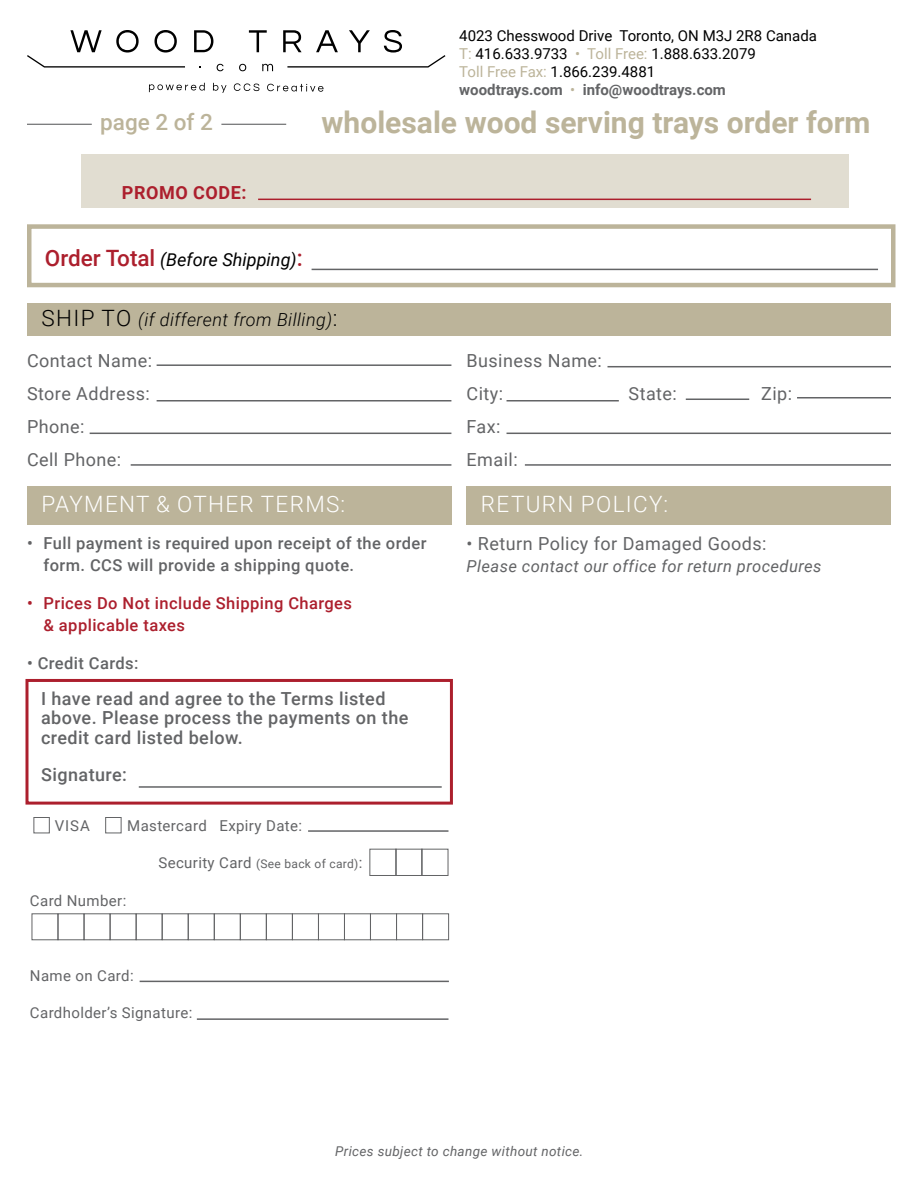
<style>
.page{position:relative;width:918px;height:1188px;background:#fff}
.page>*{position:absolute;margin:0;border:0;box-sizing:border-box;transform-origin:0 0}
.t1{font:700 30px "Roboto";color:#bcb49a}
.t2{font:300 22.5px "Roboto";letter-spacing:.06em;color:#fff}
.t3{font:500 22.5px "Roboto";color:#bcb49a}
.t4{font:18px/33px "Roboto";letter-spacing:.025em;color:#636466}
.t5{font:500 18px/19.5px "Roboto";letter-spacing:.025em;color:#636466}
.t6{font:italic 300 18px "Roboto";letter-spacing:.025em;color:#000}
.t7{font:italic 18px "Roboto";color:#000}
.t8{font:700 18px "Roboto";letter-spacing:.035em;color:#ac1f2d}
.t9{font:500 16.5px/22.5px "Roboto";letter-spacing:.025em;color:#636466}
.t10{font:500 16.5px/22.5px "Roboto";letter-spacing:.025em;color:#ac1f2d}
.t11{font:italic 16.5px "Roboto";letter-spacing:.025em;color:#636466}
.t12{font:15px/18px "Roboto";color:#000}
.t13{font:15px "Roboto";letter-spacing:.025em;color:#636466}
.t14{font:italic 13.5px "Roboto";letter-spacing:.025em;color:#636466}
.t15{font:12px "Roboto";letter-spacing:.025em;color:#636466}
.s1{color:#bcb49a}
.s2{font-weight:700;color:#636466}
.s3{font-weight:500;font-style:normal;font-size:22.5px;color:#ac1f2d}
.s4{font-style:normal;font-size:22.5px}
.s5{font-size:15px}
</style>
<div class="page">
<div style="left:34px;top:817px;width:16px;height:16px;border:1px solid #636466"></div>
<div style="left:105px;top:817px;width:17px;height:16px;border:1px solid #636466"></div>
<hr style="left:308px;top:830px;width:140px;height:2px;background:#636466">
<div style="left:369px;top:849px;width:28px;height:27px;border:1px solid #636466"></div>
<div style="left:395px;top:849px;width:28px;height:27px;border:1px solid #636466"></div>
<div style="left:421px;top:849px;width:27px;height:27px;border:1px solid #636466"></div>
<div style="left:32px;top:913px;width:26px;height:27px;border:1px solid #636466"></div>
<div style="left:58px;top:913px;width:26px;height:27px;border:1px solid #636466"></div>
<div style="left:84px;top:913px;width:27px;height:27px;border:1px solid #636466"></div>
<div style="left:110px;top:913px;width:27px;height:27px;border:1px solid #636466"></div>
<div style="left:136px;top:913px;width:27px;height:27px;border:1px solid #636466"></div>
<div style="left:162px;top:913px;width:27px;height:27px;border:1px solid #636466"></div>
<div style="left:188px;top:913px;width:27px;height:27px;border:1px solid #636466"></div>
<div style="left:214px;top:913px;width:27px;height:27px;border:1px solid #636466"></div>
<div style="left:240px;top:913px;width:27px;height:27px;border:1px solid #636466"></div>
<div style="left:266px;top:913px;width:27px;height:27px;border:1px solid #636466"></div>
<div style="left:292px;top:913px;width:27px;height:27px;border:1px solid #636466"></div>
<div style="left:318px;top:913px;width:27px;height:27px;border:1px solid #636466"></div>
<div style="left:344px;top:913px;width:27px;height:27px;border:1px solid #636466"></div>
<div style="left:370px;top:913px;width:27px;height:27px;border:1px solid #636466"></div>
<div style="left:396px;top:913px;width:27px;height:27px;border:1px solid #636466"></div>
<div style="left:422px;top:913px;width:27px;height:27px;border:1px solid #636466"></div>
<hr style="left:140px;top:981px;width:309px;height:1px;background:#636466">
<hr style="left:197px;top:1018px;width:251px;height:2px;background:#636466">
<hr style="left:27px;top:124px;width:65px;height:1px;background:#636466">
<hr style="left:221px;top:124px;width:65px;height:1px;background:#636466">
<div style="left:27px;top:486px;width:424px;height:39px;background:#bcb49a"></div>
<div style="left:467px;top:486px;width:424px;height:39px;background:#bcb49a"></div>
<div style="left:27px;top:224px;width:869px;height:63px;border:4px solid #bcb49a"></div>
<hr style="left:312px;top:269px;width:566px;height:1px;background:#636466">
<div style="left:26px;top:679px;width:427px;height:126px;border:3px solid #ac1f2d"></div>
<hr style="left:139px;top:786px;width:303px;height:2px;background:#636466">
<svg style="left:27px;top:30px;width:158px;height:38px"></svg>
<svg style="left:194px;top:30px;width:19px;height:22px"></svg>
<svg style="left:249px;top:30px;width:18px;height:22px"></svg>
<svg style="left:283px;top:30px;width:162px;height:38px"></svg>
<svg style="left:217px;top:64px;width:7px;height:7px"></svg>
<svg style="left:239px;top:64px;width:7px;height:7px"></svg>
<svg style="left:262px;top:64px;width:11px;height:7px"></svg>
<svg style="left:149px;top:83px;width:56px;height:9px"></svg>
<svg style="left:213px;top:83px;width:14px;height:10px"></svg>
<svg style="left:234px;top:83px;width:25px;height:8px"></svg>
<svg style="left:267px;top:84px;width:57px;height:8px"></svg>
<div style="left:27px;top:304px;width:864px;height:32px;background:#bcb49a"></div>
<hr style="left:157px;top:364px;width:294px;height:2px;background:#636466">
<hr style="left:157px;top:400px;width:294px;height:2px;background:#636466">
<hr style="left:90px;top:433px;width:361px;height:1px;background:#636466">
<hr style="left:131px;top:464px;width:320px;height:2px;background:#636466">
<hr style="left:608px;top:366px;width:283px;height:1px;background:#636466">
<hr style="left:507px;top:400px;width:112px;height:2px;background:#636466">
<hr style="left:507px;top:433px;width:384px;height:1px;background:#636466">
<hr style="left:525px;top:464px;width:366px;height:2px;background:#636466">
<hr style="left:686px;top:399px;width:63px;height:1px;background:#636466">
<hr style="left:797px;top:397px;width:94px;height:2px;background:#636466">
<div style="left:81px;top:154px;width:767px;height:54px;background:#e1ddd1"></div>
<hr style="left:258px;top:199px;width:553px;height:1px;background:#ac1f2d">
<p class="t12" style="left:459px;top:26px;width:359px">4023 Chesswood Drive Toronto, ON M3J 2R8 Canada <span class="s1">T:</span> 416.633.9733 <span class="s1">• Toll Free:</span> 1.888.633.2079<br><span class="s1">Toll Free Fax:</span> 1.866.239.4881<br><span class="s2">woodtrays.com</span> <span class="s1">•</span> <span class="s2">info@woodtrays.com</span></p>
<h2 class="t3" style="left:100px;top:106px;width:114px">page 2 of 2</h2>
<h1 class="t1" style="left:322px;top:102px;width:551px">wholesale wood serving trays order form</h1>
<p class="t8" style="left:122px;top:180px;width:126px">PROMO CODE:</p>
<p class="t7" style="left:45px;top:247px;width:259px"><span class="s3">Order Total</span> (Before Shipping)<span class="s3">:</span></p>
<p class="t6" style="left:41px;top:307px;width:297px"><span class="s4">SHIP TO</span> (if different from Billing)<span class="s4">:</span></p>
<p class="t4" style="left:27px;top:343px;width:127px">Contact Name:<br>Store Address:<br>Phone:<br>Cell Phone:</p>
<p class="t4" style="left:467px;top:343px;width:137px">Business Name:<br>City:</p>
<p class="t4" style="left:467px;top:409px;width:53px">Fax:<br>Email:</p>
<p class="t4" style="left:629px;top:376px;width:50px">State:</p>
<p class="t4" style="left:761px;top:376px;width:32px">Zip:</p>
<h2 class="t2" style="left:41px;top:488px;width:305px">PAYMENT &amp; OTHER TERMS:</h2>
<p class="t9" style="left:44px;top:531px;width:385px;text-indent:-16px">• Full payment is required upon receipt of the order form. CCS will provide a shipping quote.</p>
<p class="t10" style="left:44px;top:591px;width:310px;text-indent:-16px">• Prices Do Not include Shipping Charges &amp; applicable taxes</p>
<p class="t9" style="left:27px;top:651px;width:113px">• Credit Cards:</p>
<p class="t5" style="left:41px;top:688px;width:369px">I have read and agree to the Terms listed above. Please process the payments on the credit card listed below.</p>
<p class="t5" style="left:41px;top:765px;width:88px">Signature:</p>
<p class="t13" style="left:55px;top:815px;width:36px">VISA</p>
<p class="t13" style="left:127px;top:815px;width:176px">Mastercard Expiry Date:</p>
<p class="t15" style="left:158px;top:856px;width:205px"><span class="s5">Security Card</span> (See back of card)<span class="s5">:</span></p>
<p class="t13" style="left:30px;top:890px;width:98px">Card Number:</p>
<p class="t13" style="left:30px;top:965px;width:105px">Name on Card:</p>
<p class="t13" style="left:30px;top:1003px;width:164px">Cardholder’s Signature:</p>
<h2 class="t2" style="left:481px;top:488px;width:189px">RETURN POLICY:</h2>
<p class="t4" style="left:467px;top:526px;width:301px">• Return Policy for Damaged Goods:</p>
<p class="t11" style="left:467px;top:555px;width:356px">Please contact our office for return procedures</p>
<p class="t14" style="left:335px;top:1142px;width:250px">Prices subject to change without notice.</p>
</div>
